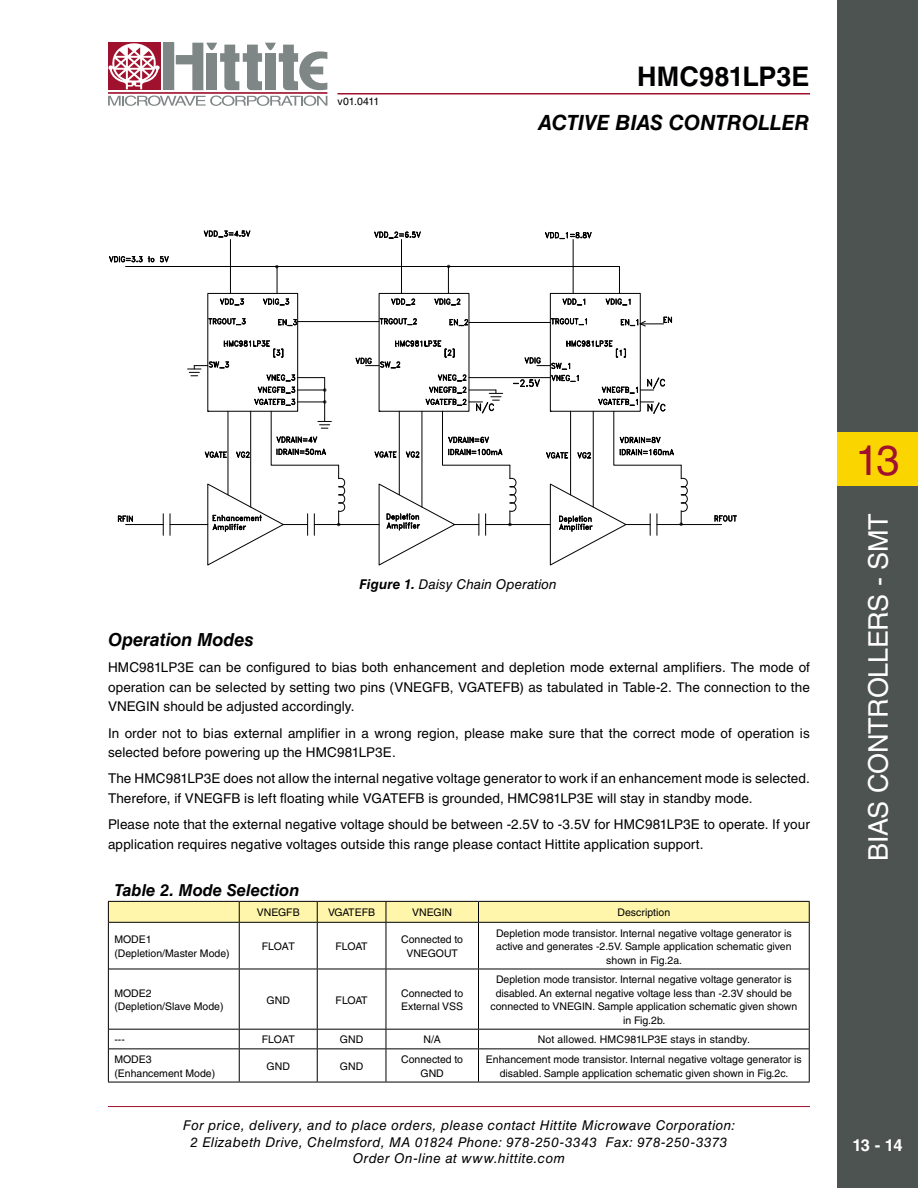
<style>
.page{position:relative;width:918px;height:1188px;background:#fff}
.page>*{position:absolute;margin:0;border:0;box-sizing:border-box;transform-origin:0 0}
.t1{font:42px "Helvetica LT Std";color:#a0112e}
.t2{font:27px "Helvetica LT Std";letter-spacing:-.01em;color:#fff}
.t3{font:700 27px "Helvetica LT Std";color:#000}
.t4{font:italic 700 21px "Helvetica LT Std";letter-spacing:-.005em;color:#000}
.t5{font:italic 700 18px "Helvetica LT Std";color:#000}
.t6{font:italic 700 16.5px "Helvetica LT Std";color:#000}
.t7{font:700 16.5px "Helvetica LT Std";color:#fff}
.t8{font:13.5px/19.5px "Helvetica LT Std";letter-spacing:.01em;color:#000}
.t9{font:italic 13.5px/16.5px "Helvetica LT Std";letter-spacing:.03em;color:#000;text-align:center}
.t10{font:italic 13.5px "Helvetica LT Std";letter-spacing:.005em;color:#000}
.t11{font:10.5px/13.5px "Helvetica LT Std";color:#000;text-align:center}
.s1{font-weight:700}
</style>
<div class="page">
<hr style="left:108px;top:1106px;width:702px;height:1px;background:#a0112e">
<div style="left:163px;top:43px;width:11px;height:47px;background:#7f8686"></div>
<div style="left:108px;top:43px;width:52px;height:47px;background:#a0112e"></div>
<hr style="left:108px;top:92px;width:219px;height:2px;background:#a0112e">
<svg style="left:176px;top:43px;width:151px;height:47px"></svg>
<svg style="left:108px;top:96px;width:219px;height:10px"></svg>
<svg style="left:108px;top:43px;width:52px;height:46px"></svg>
<hr style="left:338px;top:93px;width:472px;height:1px;background:#a0112e">
<div style="left:837px;top:0;width:81px;height:1188px;background:#4d5350"></div>
<div style="left:837px;top:432px;width:81px;height:54px;background:#fbd500"></div>
<hr style="left:339px;top:524px;width:40px;height:1px;background:#000">
<svg style="left:551px;top:318px;width:36px;height:7px"></svg>
<svg style="left:449px;top:319px;width:19px;height:8px"></svg>
<svg style="left:379px;top:318px;width:38px;height:7px"></svg>
<svg style="left:278px;top:318px;width:20px;height:9px"></svg>
<svg style="left:208px;top:318px;width:38px;height:8px"></svg>
<hr style="left:230px;top:240px;width:1px;height:53px;background:#000">
<hr style="left:401px;top:240px;width:1px;height:53px;background:#000">
<hr style="left:573px;top:240px;width:1px;height:53px;background:#000">
<svg style="left:203px;top:230px;width:48px;height:8px"></svg>
<svg style="left:118px;top:514px;width:46px;height:21px"></svg>
<svg style="left:374px;top:231px;width:47px;height:8px"></svg>
<svg style="left:545px;top:232px;width:47px;height:7px"></svg>
<svg style="left:109px;top:255px;width:522px;height:51px"></svg>
<svg style="left:170px;top:338px;width:177px;height:228px"></svg>
<svg style="left:355px;top:338px;width:382px;height:228px"></svg>
<hr style="left:469px;top:322px;width:81px;height:1px;background:#000">
<hr style="left:298px;top:321px;width:81px;height:1px;background:#000">
<svg style="left:621px;top:316px;width:52px;height:11px"></svg>
<hr style="left:109px;top:922px;width:130px;height:1px;background:#000">
<hr style="left:239px;top:922px;width:78px;height:1px;background:#000">
<hr style="left:317px;top:922px;width:69px;height:1px;background:#000">
<hr style="left:386px;top:922px;width:93px;height:1px;background:#000">
<hr style="left:478px;top:922px;width:331px;height:1px;background:#000">
<hr style="left:108px;top:922px;width:1px;height:47px;background:#000">
<hr style="left:809px;top:922px;width:1px;height:47px;background:#000">
<hr style="left:108px;top:969px;width:1px;height:60px;background:#000">
<hr style="left:809px;top:969px;width:1px;height:60px;background:#000">
<svg style="left:108px;top:1029px;width:1px;height:20px"></svg>
<svg style="left:809px;top:1029px;width:1px;height:20px"></svg>
<hr style="left:108px;top:1049px;width:1px;height:33px;background:#000">
<hr style="left:809px;top:1049px;width:1px;height:33px;background:#000">
<hr style="left:108px;top:1082px;width:131px;height:1px;background:#000">
<hr style="left:239px;top:1082px;width:78px;height:1px;background:#000">
<hr style="left:317px;top:1082px;width:69px;height:1px;background:#000">
<hr style="left:386px;top:1082px;width:93px;height:1px;background:#000">
<hr style="left:478px;top:1082px;width:332px;height:1px;background:#000">
<hr style="left:239px;top:923px;width:1px;height:46px;background:#000">
<hr style="left:317px;top:923px;width:1px;height:46px;background:#000">
<hr style="left:386px;top:923px;width:1px;height:46px;background:#000">
<hr style="left:478px;top:923px;width:1px;height:46px;background:#000">
<hr style="left:109px;top:969px;width:130px;height:1px;background:#000">
<hr style="left:239px;top:969px;width:78px;height:1px;background:#000">
<hr style="left:239px;top:969px;width:1px;height:60px;background:#000">
<hr style="left:317px;top:969px;width:69px;height:1px;background:#000">
<hr style="left:317px;top:969px;width:1px;height:60px;background:#000">
<hr style="left:386px;top:969px;width:93px;height:1px;background:#000">
<hr style="left:386px;top:969px;width:1px;height:60px;background:#000">
<hr style="left:478px;top:969px;width:331px;height:1px;background:#000">
<hr style="left:478px;top:969px;width:1px;height:60px;background:#000">
<hr style="left:109px;top:1029px;width:130px;height:1px;background:#000">
<hr style="left:239px;top:1029px;width:78px;height:1px;background:#000">
<svg style="left:239px;top:1030px;width:1px;height:18px"></svg>
<hr style="left:317px;top:1029px;width:69px;height:1px;background:#000">
<svg style="left:317px;top:1030px;width:1px;height:18px"></svg>
<hr style="left:386px;top:1029px;width:93px;height:1px;background:#000">
<svg style="left:386px;top:1030px;width:1px;height:18px"></svg>
<hr style="left:478px;top:1029px;width:331px;height:1px;background:#000">
<svg style="left:478px;top:1030px;width:1px;height:18px"></svg>
<hr style="left:109px;top:1048px;width:130px;height:1px;background:#000">
<hr style="left:239px;top:1048px;width:78px;height:1px;background:#000">
<hr style="left:239px;top:1049px;width:1px;height:33px;background:#000">
<hr style="left:317px;top:1048px;width:69px;height:1px;background:#000">
<hr style="left:317px;top:1049px;width:1px;height:33px;background:#000">
<hr style="left:386px;top:1048px;width:93px;height:1px;background:#000">
<hr style="left:386px;top:1049px;width:1px;height:33px;background:#000">
<hr style="left:478px;top:1048px;width:331px;height:1px;background:#000">
<hr style="left:478px;top:1049px;width:1px;height:33px;background:#000">
<svg style="left:108px;top:901px;width:702px;height:21px;background:#f1e8a2"></svg>
<p class="t11" style="left:338px;top:94px;width:43px">v01.0411</p>
<h2 class="t3" style="left:637px;top:60px;width:174px">HMC981LP3E</h2>
<h3 class="t4" style="left:538px;top:109px;width:273px">ACTIVE BIAS CONTROLLER</h3>
<p class="t10" style="left:360px;top:577px;width:199px"><span class="s1">Figure 1.</span> Daisy Chain Operation</p>
<h3 class="t5" style="left:108px;top:629px;width:147px">Operation Modes</h3>
<p class="t8" style="left:108px;top:658px;width:703px;text-align:justify">HMC981LP3E can be configured to bias both enhancement and depletion mode external amplifiers. The mode of operation can be selected by setting two pins (VNEGFB, VGATEFB) as tabulated in Table-2. The connection to the VNEGIN should be adjusted accordingly.</p>
<p class="t8" style="left:108px;top:723px;width:703px">In order not to bias external amplifier in a wrong region, please make sure that the correct mode of operation is selected before powering up the HMC981LP3E.</p>
<p class="t8" style="left:108px;top:769px;width:703px">The HMC981LP3E does not allow the internal negative voltage generator to work if an enhancement mode is selected.<br>Therefore, if VNEGFB is left floating while VGATEFB is grounded, HMC981LP3E will stay in standby mode.</p>
<p class="t8" style="left:108px;top:815px;width:703px">Please note that the external negative voltage should be between -2.5V to -3.5V for HMC981LP3E to operate. If your application requires negative voltages outside this range please contact Hittite application support.</p>
<p class="t6" style="left:114px;top:880px;width:187px">Table 2. Mode Selection</p>
<p class="t11" style="left:257px;top:906px;width:44px">VNEGFB</p>
<p class="t11" style="left:328px;top:906px;width:49px">VGATEFB</p>
<p class="t11" style="left:412px;top:906px;width:41px">VNEGIN</p>
<p class="t11" style="left:618px;top:906px;width:54px">Description</p>
<p class="t11" style="left:114px;top:933px;width:117px;text-align:left">MODE1 (Depletion/Master Mode)</p>
<p class="t11" style="left:262px;top:940px;width:35px">FLOAT</p>
<p class="t11" style="left:336px;top:940px;width:34px">FLOAT</p>
<p class="t11" style="left:401px;top:933px;width:63px">Connected to<br>VNEGOUT</p>
<p class="t11" style="left:496px;top:926px;width:297px">Depletion mode transistor. Internal negative voltage generator is active and generates -2.5V. Sample application schematic given shown in Fig.2a.</p>
<p class="t11" style="left:114px;top:986px;width:111px;text-align:left">MODE2 (Depletion/Slave Mode)</p>
<p class="t11" style="left:266px;top:993px;width:25px">GND</p>
<p class="t11" style="left:336px;top:993px;width:34px">FLOAT</p>
<p class="t11" style="left:401px;top:986px;width:63px;text-align:left">Connected to<br>External VSS</p>
<p class="t11" style="left:490px;top:973px;width:308px">Depletion mode transistor. Internal negative voltage generator is disabled. An external negative voltage less than -2.3V should be connected to VNEGIN. Sample application schematic given shown in Fig.2b.</p>
<p class="t11" style="left:114px;top:1033px;width:12px">---</p>
<p class="t11" style="left:262px;top:1033px;width:35px">FLOAT</p>
<p class="t11" style="left:340px;top:1033px;width:25px">GND</p>
<p class="t11" style="left:423px;top:1033px;width:19px">N/A</p>
<p class="t11" style="left:538px;top:1033px;width:214px">Not allowed. HMC981LP3E stays in standby.</p>
<p class="t11" style="left:114px;top:1053px;width:102px;text-align:left">MODE3 (Enhancement Mode)</p>
<p class="t11" style="left:266px;top:1059px;width:25px">GND</p>
<p class="t11" style="left:340px;top:1059px;width:25px">GND</p>
<p class="t11" style="left:401px;top:1053px;width:63px">Connected to<br>GND</p>
<p class="t11" style="left:486px;top:1053px;width:318px">Enhancement mode transistor. Internal negative voltage generator is disabled. Sample application schematic given shown in Fig.2c.</p>
<p class="t9" style="left:183px;top:1117px;width:554px">For price, delivery, and to place orders, please contact Hittite Microwave Corporation:<br>2 Elizabeth Drive, Chelmsford, MA 01824 Phone: 978-250-3343 Fax: 978-250-3373<br>Order On-line at www.hittite.com</p>
<h1 class="t1" style="left:856px;top:436px;width:45px">13</h1>
<h2 class="t2" style="left:863px;top:861px;width:349px;rotate:-90deg">BIAS CONTROLLERS - SMT</h2>
<p class="t7" style="left:852px;top:1135px;width:52px">13 - 14</p>
</div>
